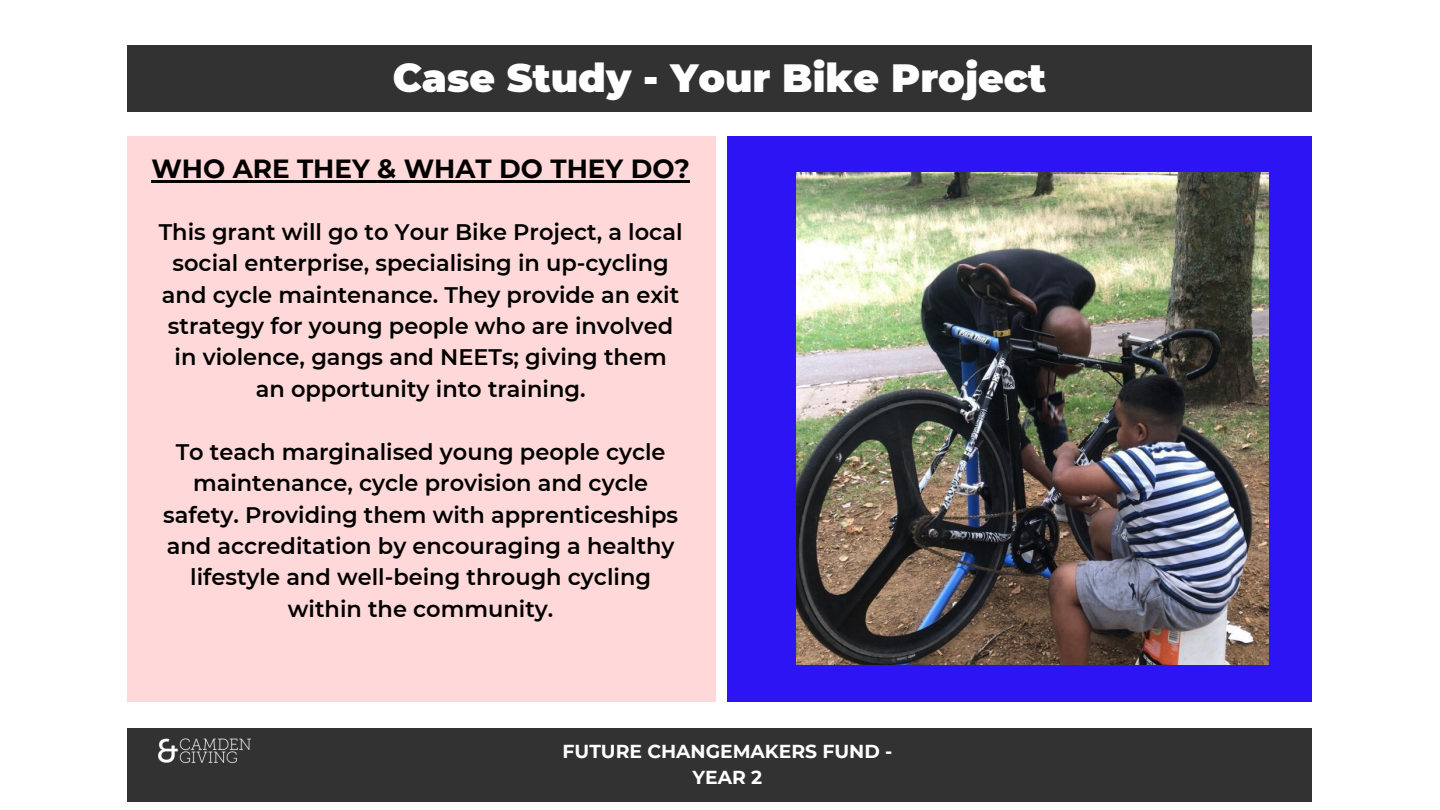
<style>
.page{position:relative;width:1440px;height:810px;background:#fff}
.page>*{position:absolute;margin:0;border:0;box-sizing:border-box;transform-origin:0 0}
.t1{font:900 39.4px "Montserrat";color:#fff}
.t2{font:700 26.2px "Montserrat";color:#000}
.t3{font:600 22.5px/31.4px "Montserrat";color:#000;text-align:center}
.t4{font:700 18.7px/26.1px "Montserrat";color:#fff;text-align:center}
</style>
<div class="page">
<div style="left:127px;top:45px;width:1185px;height:66px;background:#323232"></div>
<div style="left:127px;top:136px;width:588px;height:566px;background:#ffd9d9"></div>
<div style="left:127px;top:728px;width:1185px;height:74px;background:#323232"></div>
<img style="left:158px;top:738px;width:93px;height:25px">
<div style="left:727px;top:136px;width:585px;height:566px;background:#2d14f4"></div>
<img style="left:797px;top:173px;width:472px;height:491px">
<hr style="left:151px;top:180px;width:539px;height:3px;background:#000">
<h1 class="t1" style="left:393px;top:54px;width:655px">Case Study - Your Bike Project</h1>
<p class="t2" style="left:151px;top:153px;width:540px">WHO ARE THEY &amp; WHAT DO THEY DO?</p>
<p class="t3" style="left:159px;top:216px;width:525px">This grant will go to Your Bike Project, a local social enterprise, specialising in up-cycling and cycle maintenance. They provide an exit strategy for young people who are involved in violence, gangs and NEETs; giving them an opportunity into training.</p>
<p class="t3" style="left:163px;top:436px;width:516px">To teach marginalised young people cycle maintenance, cycle provision and cycle safety. Providing them with apprenticeships and accreditation by encouraging a healthy lifestyle and well-being through cycling within the community.</p>
<p class="t4" style="left:563px;top:738px;width:331px">FUTURE CHANGEMAKERS FUND -<br>YEAR 2</p>
</div>
